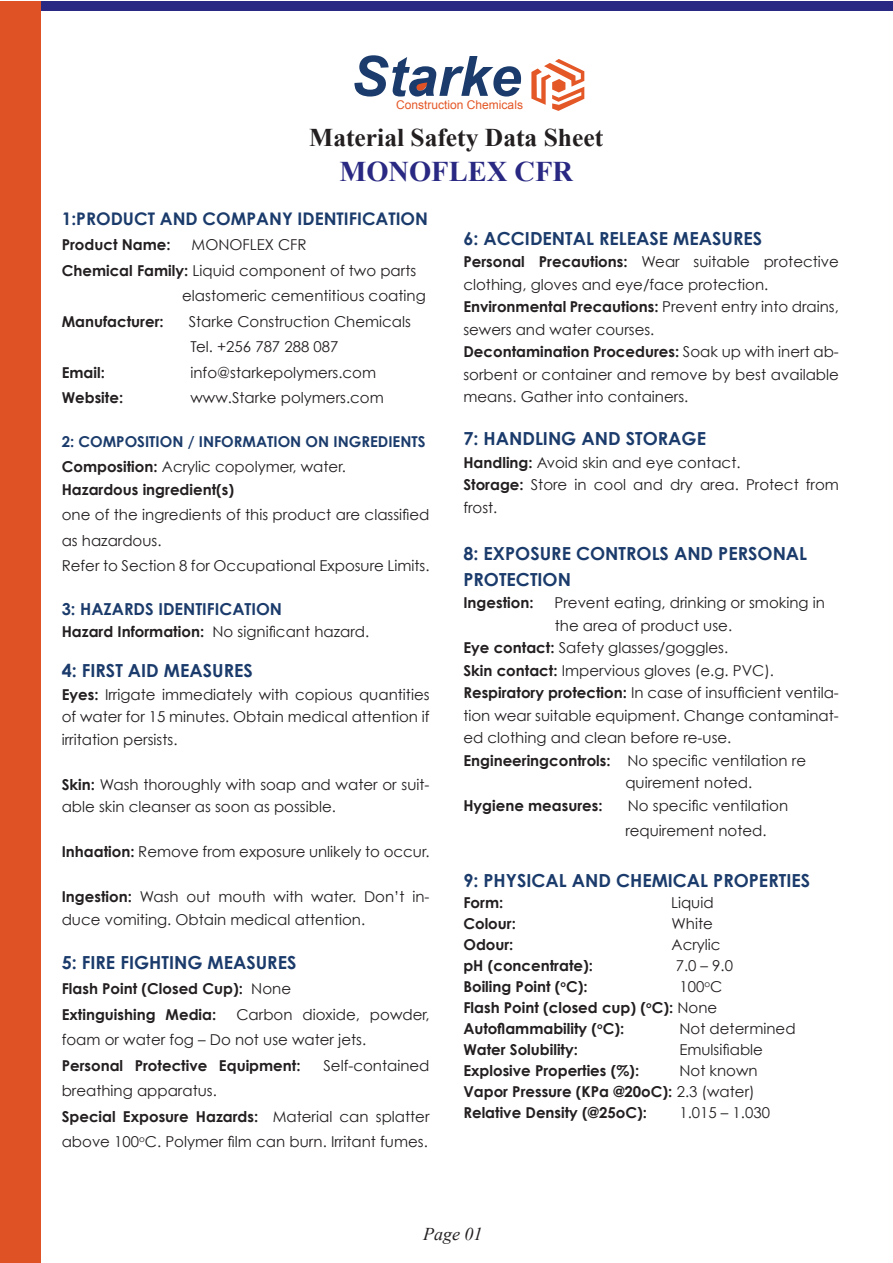
<style>
.page{position:relative;width:893px;height:1263px;background:#fff}
.page>*{position:absolute;margin:0;border:0;box-sizing:border-box;transform-origin:0 0}
.t1{font:italic 700 55.65px "Arial";color:#1a3b6b}
.t2{font:700 28.5px "Times New Roman";color:#292882}
.t3{font:700 25.5px "Times New Roman";color:#231f20}
.t4{font:700 18px/25.5px "Century Gothic";color:#1a3b6b}
.t5{font:italic 18px "Times New Roman";color:#231f20}
.t6{font:700 17.4px "Century Gothic";color:#1a3b6b}
.t7{font:700 16.5px "Century Gothic";color:#1a3b6b}
.t8{font:15px/22.5px "Century Gothic";color:#231f20}
.t9{font:700 15px/21px "Century Gothic";color:#231f20}
.t10{font:700 15px/25.5px "Century Gothic";color:#1a3b6b}
.t11{font:12px "Arial";color:#e45727}
.s1{font-weight:700}
.s2{color:#231f20}
.s3{font-weight:400;color:#231f20}
.s4{font-weight:400}
</style>
<div class="page">
<svg style="left:415px;top:82px;width:13px;height:9px"></svg>
<svg style="left:531px;top:59px;width:53px;height:52px"></svg>
<div style="left:0;top:1px;width:893px;height:9px;background:#292882"></div>
<div style="left:0;top:1px;width:40px;height:1262px;background:#df5226"></div>
<h1 class="t1" style="left:351px;top:39px;width:172px">Starke</h1>
<p class="t11" style="left:396px;top:97px;width:129px">Construction Chemicals</p>
<h3 class="t3" style="left:309px;top:120px;width:295px">Material Safety Data Sheet</h3>
<h2 class="t2" style="left:339px;top:151px;width:235px">MONOFLEX CFR</h2>
<p class="t6" style="left:62px;top:208px;width:368px">1:PRODUCT AND COMPANY IDENTIFICATION</p>
<p class="t9" style="left:62px;top:234px;width:110px">Product Name:</p>
<p class="t8" style="left:192px;top:233px;width:117px">MONOFLEX CFR</p>
<p class="t8" style="left:62px;top:259px;width:356px"><span class="s1">Chemical Family:</span> Liquid component of two parts</p>
<p class="t8" style="left:182px;top:284px;width:245px">elastomeric cementitious coating</p>
<p class="t9" style="left:62px;top:311px;width:103px">Manufacturer:</p>
<p class="t8" style="left:189px;top:308px;width:224px;line-height:25.5px">Starke Construction Chemicals<br>Tel. +256 787 288 087</p>
<p class="t9" style="left:62px;top:362px;width:45px">Email:</p>
<p class="t8" style="left:190px;top:361px;width:187px">info@starkepolymers.com</p>
<p class="t9" style="left:62px;top:387px;width:63px">Website:</p>
<p class="t8" style="left:190px;top:386px;width:195px">www.Starke polymers.com</p>
<p class="t10" style="left:62px;top:428px;width:365px">2: COMPOSITION / INFORMATION ON INGREDIENTS<br><span class="s2">Composition:</span> <span class="s3">Acrylic copolymer, water.</span></p>
<p class="t9" style="left:62px;top:479px;width:174px">Hazardous ingredient(s)</p>
<p class="t8" style="left:62px;top:502px;width:369px;line-height:25.5px">one of the ingredients of this product are classified as hazardous.<br>Refer to Section 8 for Occupational Exposure Limits.</p>
<p class="t7" style="left:62px;top:598px;width:222px">3: HAZARDS IDENTIFICATION</p>
<p class="t8" style="left:62px;top:620px;width:309px"><span class="s1">Hazard Information:</span> No significant hazard.</p>
<p class="t4" style="left:62px;top:657px;width:193px">4: FIRST AID MEASURES</p>
<p class="t8" style="left:62px;top:683px;width:369px;text-align:justify"><span class="s1">Eyes:</span> Irrigate immediately with copious quantities of water for 15 minutes. Obtain medical attention if irritation persists.</p>
<p class="t8" style="left:62px;top:773px;width:369px"><span class="s1">Skin:</span> Wash thoroughly with soap and water or suit&shy;able skin cleanser as soon as possible.</p>
<p class="t8" style="left:62px;top:840px;width:369px"><span class="s1">Inhaation:</span> Remove from exposure unlikely to occur.</p>
<p class="t8" style="left:62px;top:885px;width:369px"><span class="s1">Ingestion:</span> Wash out mouth with water. Don’t in&shy;duce vomiting. Obtain medical attention.</p>
<p class="t4" style="left:62px;top:949px;width:236px">5: FIRE FIGHTING MEASURES</p>
<p class="t9" style="left:62px;top:975px;width:231px;line-height:25.5px">Flash Point (Closed Cup): <span class="s4">None<br></span>Extinguishing Media:</p>
<p class="t8" style="left:62px;top:1001px;width:369px;line-height:25.5px;text-indent:175px">Carbon dioxide, powder, foam or water fog – Do not use water jets.</p>
<p class="t9" style="left:62px;top:1054px;width:240px">Personal Protective Equipment:</p>
<p class="t8" style="left:323px;top:1054px;width:108px">Self-contained</p>
<p class="t8" style="left:62px;top:1078px;width:369px;line-height:25.5px">breathing apparatus.<br><span class="s1">Special Exposure Hazards:</span> Material can splatter above 100<sup>o</sup>C. Polymer film can burn. Irritant fumes.</p>
<p class="t4" style="left:463px;top:225px;width:300px">6: ACCIDENTAL RELEASE MEASURES</p>
<p class="t8" style="left:463px;top:250px;width:377px"><span class="s1">Personal Precautions:</span> Wear suitable protective clothing, gloves and eye/face protection.<br><span class="s1">Environmental Precautions:</span> Prevent entry into drains, sewers and water courses.<br><span class="s1">Decontamination Procedures:</span> Soak up with inert ab&shy;sorbent or container and remove by best available means. Gather into containers.</p>
<p class="t4" style="left:463px;top:426px;width:244px">7: HANDLING AND STORAGE</p>
<p class="t8" style="left:463px;top:451px;width:377px"><span class="s1">Handling:</span> Avoid skin and eye contact.<br><span class="s1">Storage:</span> Store in cool and dry area. Protect from frost.</p>
<p class="t4" style="left:463px;top:540px;width:345px">8: EXPOSURE CONTROLS AND PERSONAL<br>PROTECTION</p>
<p class="t9" style="left:463px;top:592px;width:72px">Ingestion:</p>
<p class="t8" style="left:555px;top:591px;width:272px">Prevent eating, drinking or smoking in</p>
<p class="t8" style="left:555px;top:614px;width:179px">the area of product use.</p>
<p class="t8" style="left:463px;top:636px;width:266px"><span class="s1">Eye contact:</span> Safety glasses/goggles.</p>
<p class="t8" style="left:463px;top:659px;width:312px"><span class="s1">Skin contact:</span> Impervious gloves (e.g. PVC).</p>
<p class="t8" style="left:463px;top:681px;width:377px"><span class="s1">Respiratory protection:</span> In case of insufficient ventila-</p>
<p class="t8" style="left:463px;top:704px;width:377px">tion wear suitable equipment. Change contaminat-</p>
<p class="t8" style="left:463px;top:726px;width:270px">ed clothing and clean before re-use.</p>
<p class="t8" style="left:463px;top:749px;width:344px"><span class="s1">Engineeringcontrols:</span> No specific ventilation re</p>
<p class="t8" style="left:625px;top:771px;width:128px">quirement noted.</p>
<p class="t9" style="left:463px;top:794px;width:141px">Hygiene measures:</p>
<p class="t8" style="left:625px;top:792px;width:164px;line-height:25.5px">No specific ventilation requirement noted.</p>
<p class="t4" style="left:463px;top:867px;width:348px">9: PHYSICAL AND CHEMICAL PROPERTIES</p>
<p class="t9" style="left:463px;top:891px;width:41px">Form:</p>
<p class="t8" style="left:671px;top:891px;width:44px">Liquid</p>
<p class="t9" style="left:463px;top:912px;width:54px">Colour:</p>
<p class="t8" style="left:671px;top:912px;width:43px">White</p>
<p class="t9" style="left:463px;top:933px;width:52px">Odour:</p>
<p class="t8" style="left:672px;top:933px;width:51px">Acrylic</p>
<p class="t9" style="left:463px;top:954px;width:131px">pH (concentrate):</p>
<p class="t8" style="left:676px;top:954px;width:59px">7.0 – 9.0</p>
<p class="t9" style="left:463px;top:975px;width:126px">Boiling Point (<sup>o</sup>C):</p>
<p class="t9" style="left:463px;top:975px;width:260px;text-indent:216px"><span class="s4">100</span><sup>o</sup><span class="s4">C<br></span>Flash Point (closed cup) (<sup>o</sup>C): <span class="s4">None<br></span>Autoflammability (<sup>o</sup>C):</p>
<p class="t8" style="left:679px;top:1017px;width:118px">Not determined</p>
<p class="t9" style="left:463px;top:1038px;width:116px">Water Solubility:</p>
<p class="t8" style="left:679px;top:1038px;width:85px">Emulsifiable</p>
<p class="t9" style="left:463px;top:1059px;width:177px">Explosive Properties (%):</p>
<p class="t9" style="left:463px;top:1059px;width:296px;text-indent:216px"><span class="s4">Not known<br></span>Vapor Pressure (KPa @20oC): <span class="s4">2.3 (water)<br></span>Relative Density (@25oC):</p>
<p class="t8" style="left:679px;top:1101px;width:92px">1.015 – 1.030</p>
<p class="t5" style="left:423px;top:1222px;width:61px">Page 01</p>
</div>
